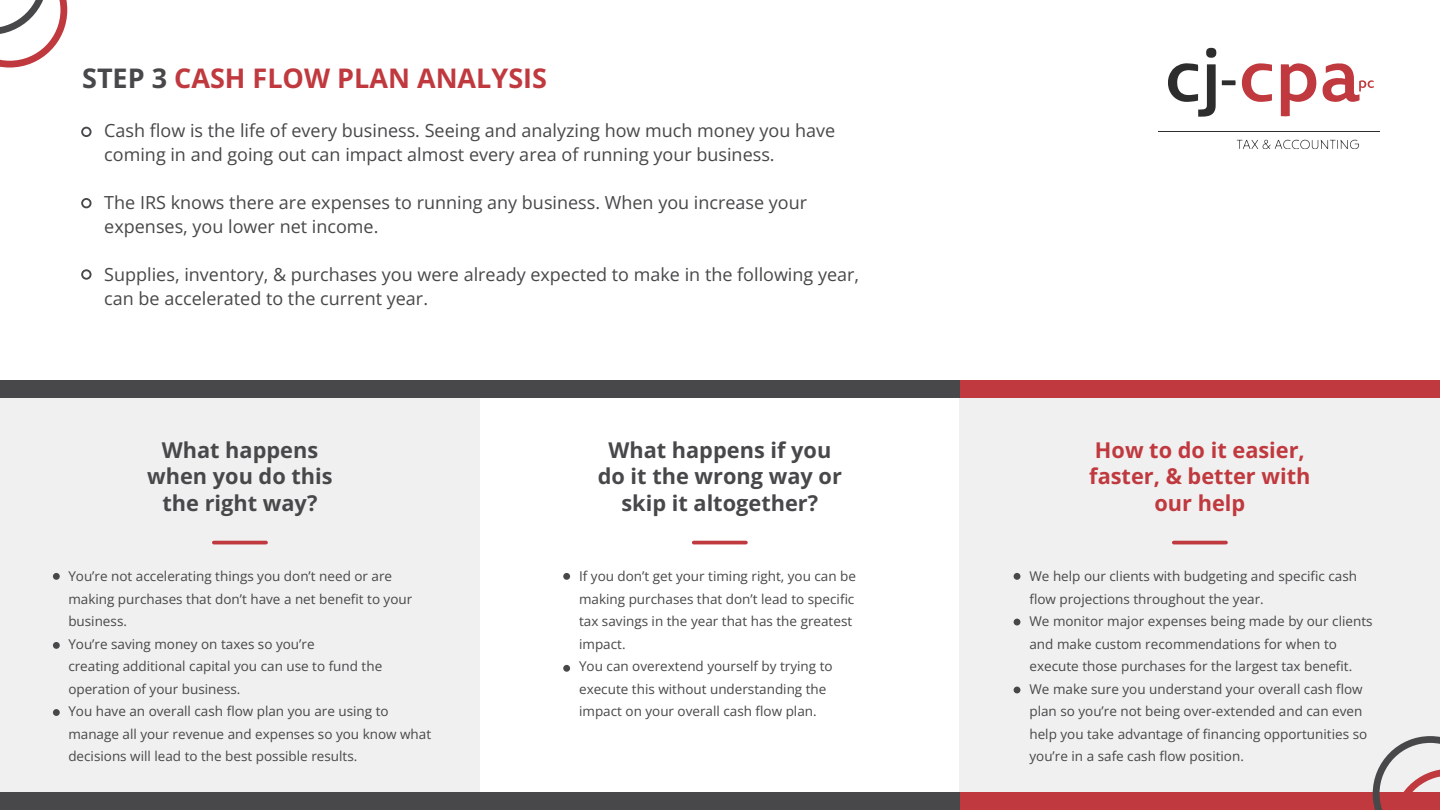
<style>
.page{position:relative;width:1440px;height:810px;background:#fff}
.page>*{position:absolute;margin:0;border:0;box-sizing:border-box;transform-origin:0 0}
.t1{font:700 27px "Open Sans";color:#c0393e}
.t2{font:700 21.75px/26.1px "Open Sans";color:#484749;text-align:center}
.t3{font:700 21.75px/26.1px "Open Sans";color:#c0393e;text-align:center}
.t4{font:18px/24px "Open Sans";color:#484749}
.t5{font:13.5px/22.5px "Open Sans";color:#484749}
.s1{color:#484749}
</style>
<div class="page">
<div style="left:0;top:399px;width:480px;height:411px;background:#f0f0f0"></div>
<div style="left:960px;top:399px;width:480px;height:411px;background:#f0f0f0"></div>
<hr style="left:214px;top:541px;width:52px;height:3px;background:#c0393e">
<hr style="left:694px;top:541px;width:52px;height:3px;background:#c0393e">
<hr style="left:1174px;top:541px;width:52px;height:3px;background:#c0393e">
<div style="left:53px;top:573px;width:7px;height:7px;background:#484749;border-radius:50%"></div>
<div style="left:563px;top:573px;width:7px;height:7px;background:#484749;border-radius:50%"></div>
<div style="left:563px;top:665px;width:7px;height:7px;background:#484749;border-radius:50%"></div>
<div style="left:1014px;top:573px;width:6px;height:7px;background:#484749;border-radius:50%"></div>
<svg style="left:1014px;top:619px;width:6px;height:6px"></svg>
<svg style="left:1014px;top:687px;width:6px;height:6px"></svg>
<div style="left:53px;top:642px;width:7px;height:7px;background:#484749;border-radius:50%"></div>
<div style="left:53px;top:709px;width:7px;height:7px;background:#484749;border-radius:50%"></div>
<div style="left:0;top:380px;width:480px;height:18px;background:#484749"></div>
<div style="left:480px;top:380px;width:480px;height:18px;background:#484749"></div>
<div style="left:960px;top:380px;width:480px;height:18px;background:#c0393e"></div>
<div style="left:0;top:793px;width:480px;height:17px;background:#484749"></div>
<div style="left:480px;top:793px;width:480px;height:17px;background:#484749"></div>
<div style="left:960px;top:793px;width:480px;height:17px;background:#c0393e"></div>
<svg style="left:1242px;top:63px;width:30px;height:39px"></svg>
<hr style="left:1158px;top:131px;width:221px;height:1px;background:#2d2d2e">
<svg style="left:1168px;top:48px;width:48px;height:69px"></svg>
<svg style="left:1222px;top:80px;width:14px;height:5px"></svg>
<svg style="left:1281px;top:63px;width:93px;height:53px"></svg>
<svg style="left:1237px;top:139px;width:123px;height:10px"></svg>
<svg style="left:1373px;top:736px;width:67px;height:74px"></svg>
<svg style="left:0;top:0;width:67px;height:68px"></svg>
<div style="left:81px;top:127px;width:11px;height:10px;border:2px solid #484749;border-radius:50%"></div>
<div style="left:81px;top:198px;width:11px;height:10px;border:2px solid #484749;border-radius:50%"></div>
<div style="left:81px;top:269px;width:11px;height:11px;border:2px solid #484749;border-radius:50%"></div>
<h1 class="t1" style="left:82px;top:60px;width:466px"><span class="s1">STEP 3</span> CASH FLOW PLAN ANALYSIS</h1>
<h3 class="t4" style="left:104px;top:118px;width:732px">Cash flow is the life of every business. Seeing and analyzing how much money you have coming in and going out can impact almost every area of running your business.</h3>
<h3 class="t4" style="left:104px;top:190px;width:704px">The IRS knows there are expenses to running any business. When you increase your expenses, you lower net income.</h3>
<h3 class="t4" style="left:104px;top:262px;width:756px">Supplies, inventory, &amp; purchases you were already expected to make in the following year, can be accelerated to the current year.</h3>
<h2 class="t2" style="left:147px;top:437px;width:187px">What happens when you do this the right way?</h2>
<h2 class="t2" style="left:598px;top:437px;width:246px">What happens if you do it the wrong way or skip it altogether?</h2>
<h2 class="t3" style="left:1089px;top:437px;width:223px">How to do it easier, faster, &amp; better with our help</h2>
<p class="t5" style="left:68px;top:565px;width:364px">You’re not accelerating things you don’t need or are making purchases that don’t have a net benefit to your business.<br>You’re saving money on taxes so you’re<br>creating additional capital you can use to fund the operation of your business.<br>You have an overall cash flow plan you are using to manage all your revenue and expenses so you know what decisions will lead to the best possible results.</p>
<p class="t5" style="left:1029px;top:565px;width:345px">We help our clients with budgeting and specific cash flow projections throughout the year.<br>We monitor major expenses being made by our clients and make custom recommendations for when to execute those purchases for the largest tax benefit.<br>We make sure you understand your overall cash flow plan so you’re not being over-extended and can even help you take advantage of financing opportunities so you’re in a safe cash flow position.</p>
<p class="t5" style="left:579px;top:565px;width:279px">If you don’t get your timing right, you can be making purchases that don’t lead to specific tax savings in the year that has the greatest impact.<br>You can overextend yourself by trying to execute this without understanding the impact on your overall cash flow plan.</p>
</div>
